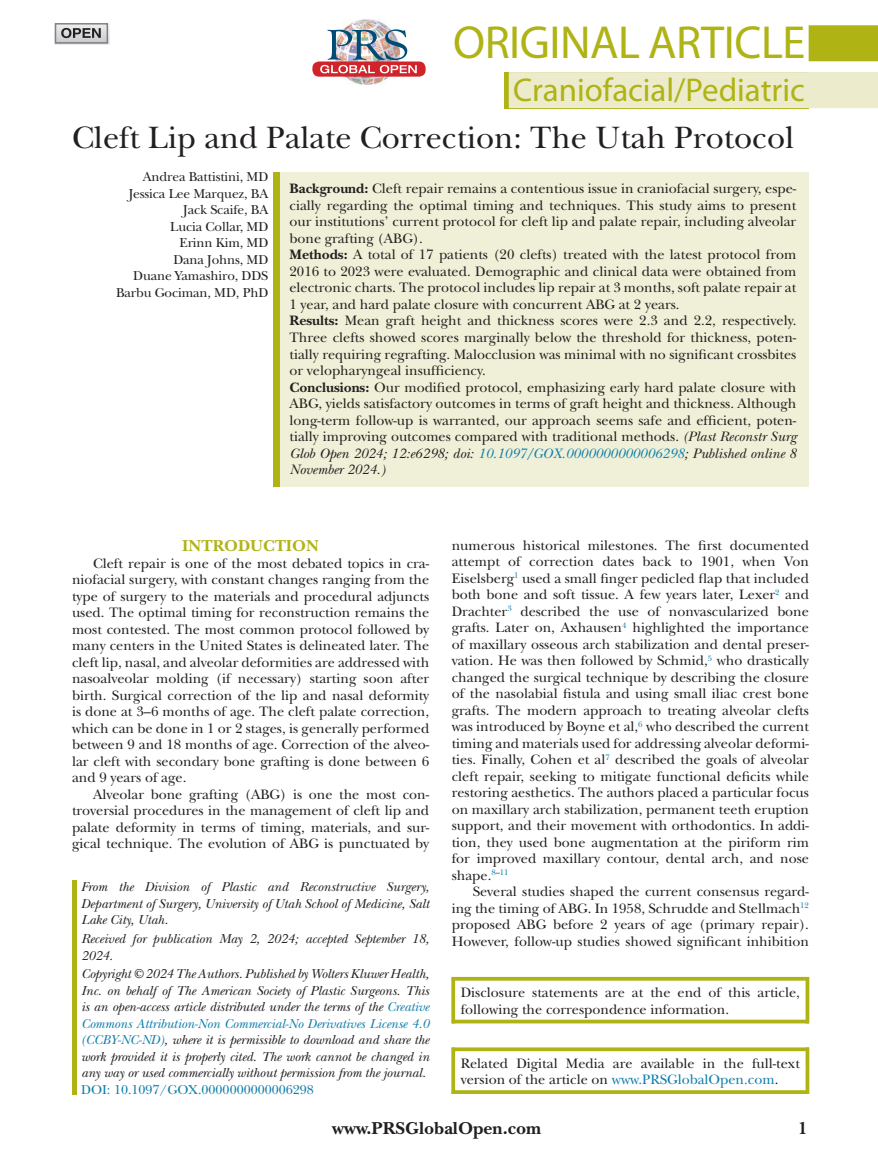
<style>
.page{position:relative;width:878px;height:1175px;background:#fff}
.page>*{position:absolute;margin:0;border:0;box-sizing:border-box;transform-origin:0 0}
.t1{font:46.5px "Myriad Pro";letter-spacing:-.01em;color:#afb314}
.t2{font:33px "Myriad Pro";color:#afb314}
.t3{font:32.25px "New Baskerville Std";color:#231f20}
.t4{font:700 18px "New Baskerville Std";color:#231f20}
.t5{font:700 16.5px "New Baskerville Std";color:#afb314}
.t6{font:14.25px/16.5px "New Baskerville Std";color:#231f20;text-align:justify}
.t7{font:italic 13.5px/16.5px "New Baskerville Std";color:#231f20;text-align:justify}
.t8{font:13.5px/16.5px "New Baskerville Std";letter-spacing:-.01em;color:#231f20;text-align:right}
.t9{font:13.5px "New Baskerville Std";color:#0f7eac}
.s1{font-weight:700}
.s2{font-style:italic}
.s3{font-style:italic;color:#0f7eac}
.s4{color:#0f7eac}
</style>
<div class="page">
<div style="left:508px;top:72px;width:370px;height:36px;background:#ececcc"></div>
<div style="left:808px;top:25px;width:70px;height:36px;background:#afb314"></div>
<img style="left:343px;top:20px;width:48px;height:64px">
<div style="left:312px;top:61px;width:113px;height:16px;background:#d1232a;border-radius:7px"></div>
<img style="left:320px;top:29px;width:97px;height:44px">
<div style="left:274px;top:126px;width:534px;height:361px;background:#eff0d7"></div>
<div style="left:274px;top:171px;width:6px;height:76px;background:#afb314"></div>
<div style="left:274px;top:237px;width:6px;height:76px;background:#afb314"></div>
<div style="left:274px;top:303px;width:6px;height:76px;background:#afb314"></div>
<div style="left:274px;top:369px;width:6px;height:118px;background:#afb314"></div>
<hr style="left:72px;top:880px;width:4px;height:50px;background:#afb314">
<hr style="left:72px;top:930px;width:4px;height:35px;background:#afb314">
<hr style="left:72px;top:965px;width:4px;height:118px;background:#afb314">
<hr style="left:72px;top:1081px;width:4px;height:13px;background:#afb314">
<div style="left:272px;top:126px;width:536px;height:46px;background:#fff"></div>
<img style="left:54px;top:23px;width:55px;height:22px">
<svg style="left:451px;top:977px;width:4px;height:46px"></svg>
<svg style="left:805px;top:977px;width:4px;height:46px"></svg>
<svg style="left:452px;top:976px;width:356px;height:4px"></svg>
<svg style="left:452px;top:1019px;width:356px;height:4px"></svg>
<svg style="left:451px;top:1047px;width:4px;height:47px"></svg>
<svg style="left:805px;top:1047px;width:4px;height:47px"></svg>
<svg style="left:452px;top:1047px;width:356px;height:4px"></svg>
<svg style="left:452px;top:1090px;width:356px;height:4px"></svg>
<div style="left:55px;top:23px;width:53px;height:21px;border:2px solid #808285"></div>
<svg style="left:61px;top:28px;width:40px;height:10px"></svg>
<h1 class="t1" style="left:453px;top:14px;width:354px">Original Article</h1>
<h2 class="t2" style="left:513px;top:69px;width:293px">Craniofacial/Pediatric</h2>
<h3 class="t3" style="left:72px;top:119px;width:723px">Cleft Lip and Palate Correction: The Utah Protocol</h3>
<p class="t8" style="left:116px;top:169px;width:154px">Andrea Battistini, MD<br>Jessica Lee Marquez, BA<br>Jack Scaife, BA<br>Lucia Collar, MD<br>Erinn Kim, MD<br>Dana Johns, MD<br>Duane Yamashiro, DDS<br>Barbu Gociman, MD, PhD</p>
<p class="t6" style="left:289px;top:181px;width:508px;text-align:left"><span class="s1">Background:</span> Cleft repair remains a contentious issue in craniofacial surgery, espe&shy;cially regarding the optimal timing and techniques. This study aims to present our institutions’ current protocol for cleft lip and palate repair, including alveolar bone grafting (ABG).<br><span class="s1">Methods:</span> A total of 17 patients (20 clefts) treated with the latest protocol from 2016 to 2023 were evaluated. Demographic and clinical data were obtained from electronic charts. The protocol includes lip repair at 3 months, soft palate repair at 1 year, and hard palate closure with concurrent ABG at 2 years.<br><span class="s1">Results:</span> Mean graft height and thickness scores were 2.3 and 2.2, respectively.<br>Three clefts showed scores marginally below the threshold for thickness, poten&shy;tially requiring regrafting. Malocclusion was minimal with no significant crossbites or velopharyngeal insufficiency.<br><span class="s1">Conclusions:</span> Our modified protocol, emphasizing early hard palate closure with ABG, yields satisfactory outcomes in terms of graft height and thickness. Although long-term follow-up is warranted, our approach seems safe and efficient, poten&shy;tially improving outcomes compared with traditional methods. <span class="s2">(Plast Reconstr Surg Glob Open 2024; 12:e6298; doi:</span> <span class="s3">10.1097/GOX.0000000000006298</span><span class="s2">; Published online 8<br>November 2024.)</span></p>
<p class="t5" style="left:182px;top:536px;width:138px">INTRODUCTION</p>
<p class="t6" style="left:72px;top:555px;width:359px;text-indent:21px">Cleft repair is one of the most debated topics in cra&shy;niofacial surgery, with constant changes ranging from the type of surgery to the materials and procedural adjuncts used. The optimal timing for reconstruction remains the most contested. The most common protocol followed by many centers in the United States is delineated later. The cleft lip, nasal, and alveolar deformities are addressed with nasoalveolar molding (if necessary) starting soon after birth. Surgical correction of the lip and nasal deformity is done at 3–6 months of age. The cleft palate correction, which can be done in 1 or 2 stages, is generally performed between 9 and 18 months of age. Correction of the alveo&shy;lar cleft with secondary bone grafting is done between 6 and 9 years of age.</p>
<p class="t6" style="left:72px;top:786px;width:359px;text-indent:21px">Alveolar bone grafting (ABG) is one the most con&shy;troversial procedures in the management of cleft lip and palate deformity in terms of timing, materials, and sur&shy;gical technique. The evolution of ABG is punctuated by</p>
<p class="t7" style="left:81px;top:878px;width:350px">From the Division of Plastic and Reconstructive Surgery, Department of Surgery, University of Utah School of Medicine, Salt Lake City, Utah.</p>
<p class="t7" style="left:81px;top:930px;width:350px">Received for publication May 2, 2024; accepted September 18,<br>2024.</p>
<p class="t7" style="left:81px;top:965px;width:350px">Copyright © 2024 The Authors. Published by Wolters Kluwer Health, Inc. on behalf of The American Society of Plastic Surgeons. This is an open-access article distributed under the terms of the <span class="s4">Creative Commons Attribution-Non Commercial-No Derivatives License 4.0 (CCBY-NC-ND)</span>, where it is permissible to download and share the work provided it is properly cited. The work cannot be changed in any way or used commercially without permission from the journal.</p>
<p class="t9" style="left:81px;top:1081px;width:234px">DOI: 10.1097/GOX.0000000000006298</p>
<p class="t6" style="left:451px;top:537px;width:359px">numerous historical milestones. The first documented attempt of correction dates back to 1901, when Von Eiselsberg<sup>1</sup> used a small finger pedicled flap that included both bone and soft tissue. A few years later, Lexer<sup>2</sup> and Drachter<sup>3</sup> described the use of nonvascularized bone grafts. Later on, Axhausen<sup>4</sup> highlighted the importance of maxillary osseous arch stabilization and dental preser&shy;vation. He was then followed by Schmid,<sup>5</sup> who drastically changed the surgical technique by describing the closure of the nasolabial fistula and using small iliac crest bone grafts. The modern approach to treating alveolar clefts was introduced by Boyne et al,<sup>6</sup> who described the current timing and materials used for addressing alveolar deformi&shy;ties. Finally, Cohen et al<sup>7</sup> described the goals of alveolar cleft repair, seeking to mitigate functional deficits while restoring aesthetics. The authors placed a particular focus on maxillary arch stabilization, permanent teeth eruption support, and their movement with orthodontics. In addi&shy;tion, they used bone augmentation at the piriform rim for improved maxillary contour, dental arch, and nose shape.<sup>8</sup><sup>–</sup><sup>11</sup></p>
<p class="t6" style="left:451px;top:883px;width:359px;text-indent:21px">Several studies shaped the current consensus regard&shy;ing the timing of ABG. In 1958, Schrudde and Stellmach<sup>12 </sup>proposed ABG before 2 years of age (primary repair).<br>However, follow-up studies showed significant inhibition</p>
<p class="t6" style="left:460px;top:984px;width:341px">Disclosure statements are at the end of this article, following the correspondence information.</p>
<p class="t6" style="left:460px;top:1054px;width:341px">Related Digital Media are available in the full-text version of the article on <span class="s4">www.PRSGlobalOpen.com</span>.</p>
<p class="t4" style="left:332px;top:1118px;width:210px">www.PRSGlobalOpen.com</p>
<p class="t4" style="left:798px;top:1118px;width:11px">1</p>
</div>
